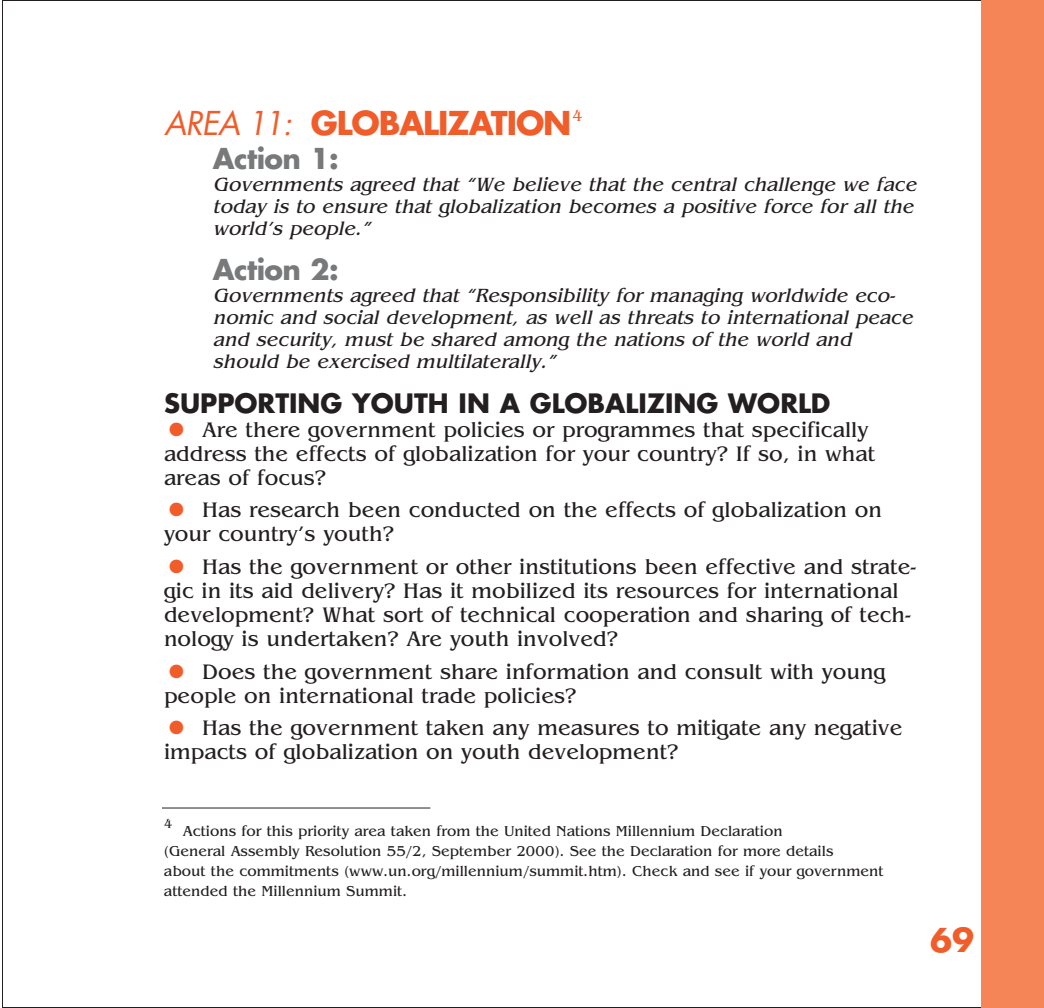
<style>
.page{position:relative;width:1044px;height:1008px;background:#fff}
.page>*{position:absolute;margin:0;border:0;box-sizing:border-box;transform-origin:0 0}
.t1{font:700 32px "Futura";letter-spacing:-.035em;color:#f15d2a}
.t2{font:700 28px "Futura";letter-spacing:-.02em;color:#77797b}
.t3{font:700 26px "Futura";color:#231f20}
.t4{font:22px/24px "Benguiat";color:#231f20}
.t5{font:italic 20px/22px "Benguiat";color:#231f20}
.t6{font:15px/20px "Benguiat";color:#231f20}
.t7{font:13px "Benguiat";color:#231f20}
.s1{font-weight:400;font-style:italic}
.s2{font-family:"Futura";font-weight:700;font-size:36px;color:#f15d2a}
</style>
<div class="page">
<div style="left:981px;top:0;width:63px;height:1008px;background:#f58557"></div>
<hr style="left:162px;top:808px;width:268px;height:1px;background:#231f20">
<h1 class="t1" style="left:164px;top:108px;width:420px"><span class="s1">AREA 11:</span> GLOBALIZATION<sup>4</sup></h1>
<p class="t2" style="left:213px;top:146px;width:127px">Action 1:</p>
<p class="t5" style="left:213px;top:176px;width:709px">Governments agreed that “We believe that the central challenge we face today is to ensure that globalization becomes a positive force for all the world’s people.”</p>
<p class="t2" style="left:213px;top:257px;width:127px">Action 2:</p>
<p class="t5" style="left:213px;top:286px;width:705px">Governments agreed that “Responsibility for managing worldwide eco&shy;nomic and social development, as well as threats to international peace and security, must be shared among the nations of the world and should be exercised multilaterally.”</p>
<p class="t3" style="left:164px;top:391px;width:668px">SUPPORTING YOUTH IN A GLOBALIZING WORLD</p>
<p class="t4" style="left:164px;top:420px;width:713px"><span class="s2">•</span> Are there government policies or programmes that specifically address the effects of globalization for your country? If so, in what areas of focus?</p>
<p class="t4" style="left:164px;top:500px;width:720px"><span class="s2">•</span> Has research been conducted on the effects of globalization on your country’s youth?</p>
<p class="t4" style="left:164px;top:557px;width:754px"><span class="s2">•</span> Has the government or other institutions been effective and strate&shy;gic in its aid delivery? Has it mobilized its resources for international development? What sort of technical cooperation and sharing of tech&shy;nology is undertaken? Are youth involved?</p>
<p class="t4" style="left:164px;top:661px;width:723px"><span class="s2">•</span> Does the government share information and consult with young people on international trade policies?</p>
<p class="t4" style="left:164px;top:718px;width:740px"><span class="s2">•</span> Has the government taken any measures to mitigate any negative impacts of globalization on youth development?</p>
<p class="t7" style="left:164px;top:819px;width:10px">4</p>
<p class="t6" style="left:164px;top:822px;width:721px;text-indent:19px">Actions for this priority area taken from the United Nations Millennium Declaration<br>(General Assembly Resolution 55/2, September 2000). See the Declaration for more details<br>about the commitments (www.un.org/millennium/summit.htm). Check and see if your government attended the Millennium Summit.</p>
<h1 class="t1" style="left:930px;top:926px;width:45px">69</h1>
</div>
